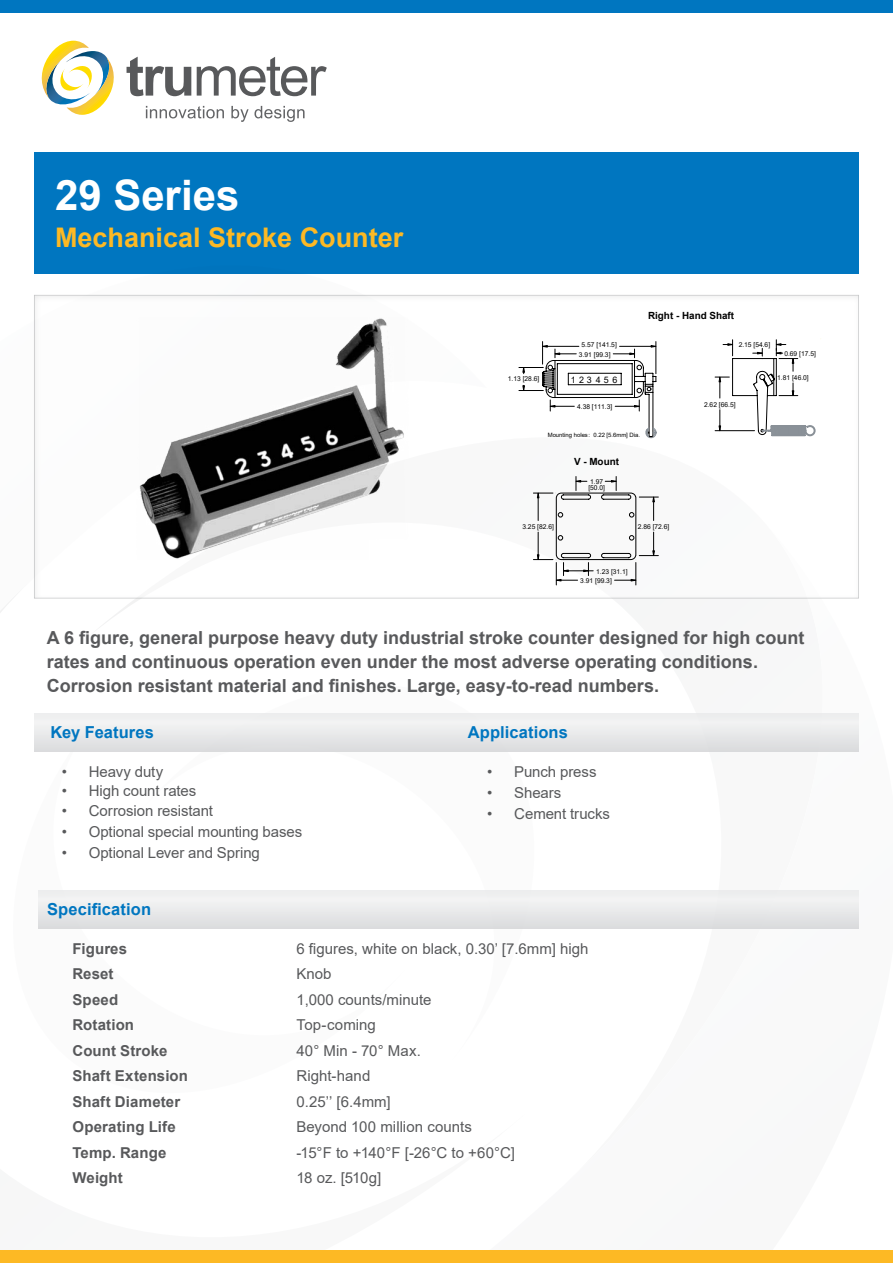
<style>
.page{position:relative;width:893px;height:1263px;background:#fff}
.page>*{position:absolute;margin:0;border:0;box-sizing:border-box;transform-origin:0 0}
.t1{font:700 42px "Arial";color:#fff}
.t2{font:700 27px "Arial";color:#fdb924}
.t3{font:700 18px/24px "Arial";color:#58595b}
.t4{font:700 16.5px "Arial";letter-spacing:.005em;color:#0076c0}
.t5{font:15px "Arial";letter-spacing:-.005em;color:#58595b}
.t6{font:700 15px "Arial";letter-spacing:.01em;color:#58595b}
.t7{font:700 9.9px "Arial";color:#000}
.t8{font:9px "Arial";letter-spacing:.36em;color:#000}
.t9{font:6.75px/9.8px "Arial";color:#000}
.t10{font:6px "Arial";color:#000}
</style>
<div class="page">
<div style="left:0;top:0;width:893px;height:12px;background:#0076c0"></div>
<div style="left:0;top:1250px;width:893px;height:13px;background:#fdb924"></div>
<div style="left:34px;top:153px;width:825px;height:121px;background:#0076c0"></div>
<div style="left:34px;top:713px;width:825px;height:38px;background:linear-gradient(to right,#e9eaea,#e8e9ea)"></div>
<svg style="left:41px;top:41px;width:286px;height:81px"></svg>
<img style="left:139px;top:318px;width:265px;height:241px">
<div style="left:38px;top:890px;width:821px;height:39px;background:linear-gradient(to right,#e9eaeb,#e8e9ea)"></div>
<svg style="left:519px;top:338px;width:302px;height:100px"></svg>
<svg style="left:533px;top:476px;width:125px;height:109px"></svg>
<h1 class="t1" style="left:55px;top:165px;width:186px">29 Series</h1>
<h2 class="t2" style="left:55px;top:219px;width:350px">Mechanical Stroke Counter</h2>
<p class="t9" style="left:579px;top:340px;width:39px;text-indent:3px">5.57 [141.5]<br>3.91 [99.3]</p>
<p class="t7" style="left:648px;top:309px;width:88px">Right - Hand Shaft</p>
<p class="t9" style="left:739px;top:340px;width:33px">2.15 [54.6]</p>
<p class="t9" style="left:784px;top:348px;width:33px">0.69 [17.5]</p>
<p class="t9" style="left:508px;top:374px;width:33px">1.13 [28.6]</p>
<p class="t9" style="left:777px;top:373px;width:33px">1.81 [46.0]</p>
<p class="t8" style="left:571px;top:373px;width:48px">123456</p>
<p class="t9" style="left:577px;top:402px;width:37px">4.38 [111.3]</p>
<p class="t9" style="left:704px;top:399px;width:33px">2.62 [66.5]</p>
<p class="t10" style="left:548px;top:431px;width:94px">Mounting holes : 0.22 [5.6mm] Dia.</p>
<p class="t7" style="left:574px;top:455px;width:46px">V - Mount</p>
<p class="t9" style="left:522px;top:522px;width:33px">3.25 [82.6]</p>
<p class="t9" style="left:588px;top:478px;width:18px;line-height:6.3px">1.97 [50.0]</p>
<p class="t9" style="left:638px;top:522px;width:33px">2.86 [72.6]</p>
<p class="t9" style="left:580px;top:567px;width:49px;line-height:9.3px;text-indent:16px">1.23 [31.1]<br>3.91 [99.3]</p>
<p class="t3" style="left:47px;top:626px;width:759px">A 6 figure, general purpose heavy duty industrial stroke counter designed for high count rates and continuous operation even under the most adverse operating conditions.<br>Corrosion resistant material and finishes. Large, easy-to-read numbers.</p>
<p class="t4" style="left:51px;top:721px;width:105px">Key Features</p>
<p class="t5" style="left:62px;top:761px;width:103px">• Heavy duty</p>
<p class="t5" style="left:62px;top:780px;width:136px">• High count rates</p>
<p class="t5" style="left:62px;top:800px;width:153px">• Corrosion resistant</p>
<p class="t5" style="left:62px;top:821px;width:242px">• Optional special mounting bases</p>
<p class="t5" style="left:62px;top:842px;width:200px">• Optional Lever and Spring</p>
<p class="t4" style="left:468px;top:721px;width:102px">Applications</p>
<p class="t5" style="left:487px;top:761px;width:111px">• Punch press</p>
<p class="t5" style="left:487px;top:782px;width:76px">• Shears</p>
<p class="t5" style="left:487px;top:803px;width:124px">• Cement trucks</p>
<p class="t4" style="left:47px;top:897px;width:105px">Specification</p>
<p class="t6" style="left:72px;top:938px;width:56px">Figures</p>
<p class="t5" style="left:296px;top:938px;width:294px">6 figures, white on black, 0.30’ [7.6mm] high</p>
<p class="t6" style="left:72px;top:963px;width:43px">Reset</p>
<p class="t5" style="left:296px;top:963px;width:37px">Knob</p>
<p class="t6" style="left:72px;top:989px;width:47px">Speed</p>
<p class="t5" style="left:296px;top:989px;width:137px">1,000 counts/minute</p>
<p class="t6" style="left:72px;top:1014px;width:63px">Rotation</p>
<p class="t5" style="left:296px;top:1015px;width:81px">Top-coming</p>
<p class="t6" style="left:72px;top:1040px;width:96px">Count Stroke</p>
<p class="t5" style="left:296px;top:1040px;width:126px">40° Min - 70° Max.</p>
<p class="t6" style="left:72px;top:1065px;width:117px">Shaft Extension</p>
<p class="t5" style="left:296px;top:1066px;width:75px">Right-hand</p>
<p class="t6" style="left:72px;top:1091px;width:109px">Shaft Diameter</p>
<p class="t5" style="left:296px;top:1091px;width:96px">0.25’’ [6.4mm]</p>
<p class="t6" style="left:72px;top:1116px;width:105px">Operating Life</p>
<p class="t5" style="left:296px;top:1117px;width:177px">Beyond 100 million counts</p>
<p class="t6" style="left:72px;top:1142px;width:95px">Temp. Range</p>
<p class="t5" style="left:296px;top:1142px;width:220px">-15°F to +140°F [-26°C to +60°C]</p>
<p class="t6" style="left:72px;top:1167px;width:52px">Weight</p>
<p class="t5" style="left:296px;top:1168px;width:86px">18 oz. [510g]</p>
</div>
